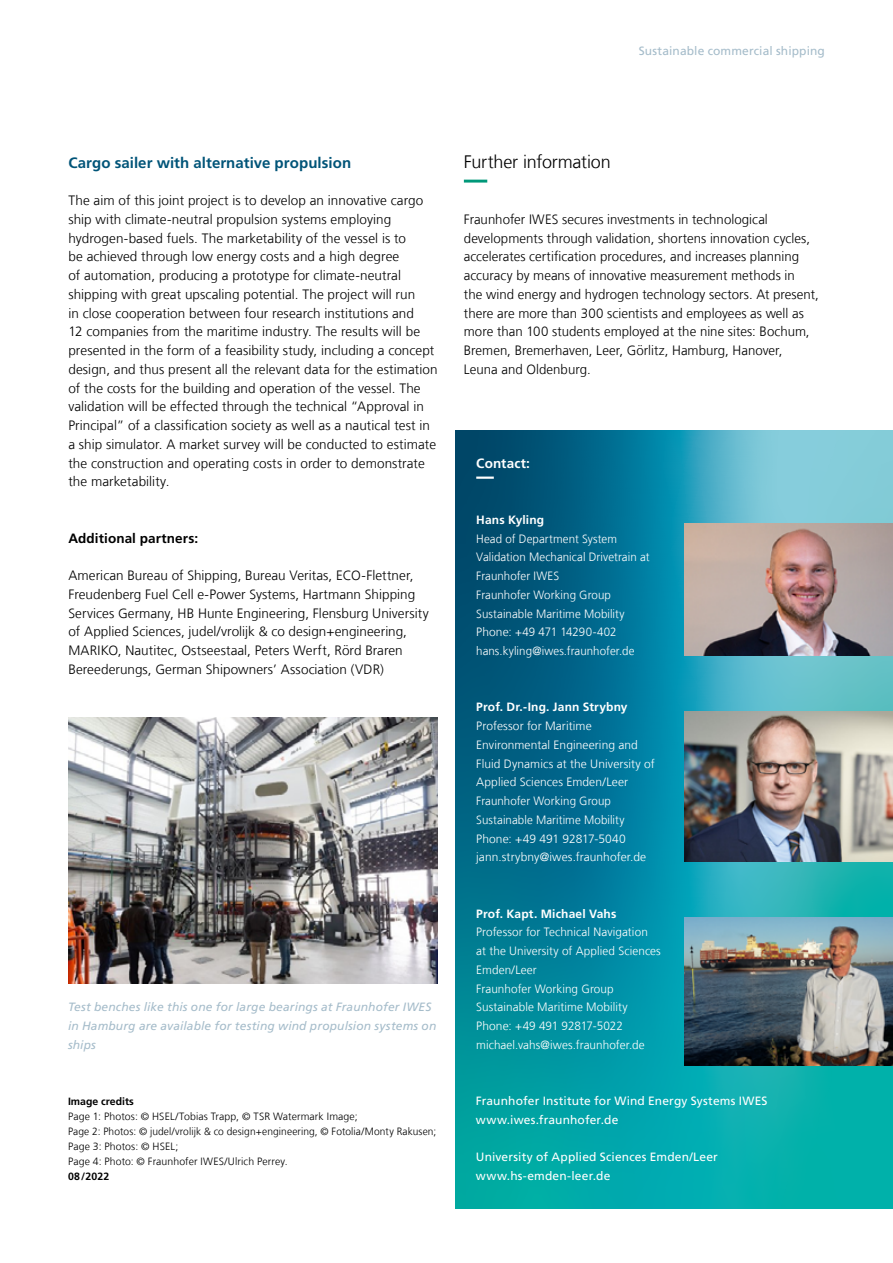
<style>
.page{position:relative;width:893px;height:1263px;background:#fff}
.page>*{position:absolute;margin:0;border:0;box-sizing:border-box;transform-origin:0 0}
.t1{font:300 18px "Frutiger LT Com";letter-spacing:-.01em;color:#000}
.t2{font:700 15px "Frutiger LT Com";letter-spacing:.005em;color:#005478}
.t3{font:300 13.5px/18.8px "Frutiger LT Com";letter-spacing:.005em;color:#000}
.t4{font:700 13.5px "Frutiger LT Com";letter-spacing:.01em;color:#000}
.t5{font:700 13.5px "Frutiger LT Com";letter-spacing:.01em;color:#fff}
.t6{font:300 12px/18.8px "Frutiger LT Com";letter-spacing:.005em;color:#fff}
.t7{font:300 12px/18.8px "Frutiger LT Com";letter-spacing:.005em;color:#fff;scale:.96 1}
.t8{font:12px/18.8px "Frutiger LT Com";letter-spacing:.015em;color:#fff}
.t9{font:italic 12px/18.8px "Frutiger LT Com";letter-spacing:.01em;color:#a5bcca}
.t10{font:700 12px "Frutiger LT Com";letter-spacing:.015em;color:#fff}
.t11{font:12px "Frutiger LT Com";letter-spacing:.01em;color:#a5bcca}
.t12{font:300 10.5px/15px "Frutiger LT Com";letter-spacing:.01em;color:#000}
.t13{font:700 10.5px "Frutiger LT Com";color:#000}
</style>
<div class="page">
<svg style="left:455px;top:430px;width:438px;height:779px;background:#0f8da1"></svg>
<svg style="left:476px;top:476px;width:192px;height:3px"></svg>
<svg style="left:464px;top:180px;width:24px;height:3px"></svg>
<img style="left:68px;top:717px;width:370px;height:266px">
<img style="left:685px;top:524px;width:208px;height:131px">
<img style="left:685px;top:711px;width:208px;height:150px">
<img style="left:685px;top:918px;width:208px;height:147px">
<p class="t11" style="left:639px;top:44px;width:188px">Sustainable commercial shipping</p>
<p class="t2" style="left:68px;top:154px;width:284px">Cargo sailer with alternative propulsion</p>
<p class="t3" style="left:68px;top:191px;width:371px">The aim of this joint project is to develop an innovative cargo ship with climate-neutral propulsion systems employing hydrogen-based fuels. The marketability of the vessel is to<br>be achieved through low energy costs and a high degree<br>of automation, producing a prototype for climate-neutral shipping with great upscaling potential. The project will run<br>in close cooperation between four research institutions and<br>12 companies from the maritime industry. The results will be presented in the form of a feasibility study, including a concept design, and thus present all the relevant data for the estimation of the costs for the building and operation of the vessel. The validation will be effected through the technical “Approval in Principal” of a classification society as well as a nautical test in a ship simulator. A market survey will be conducted to estimate the construction and operating costs in order to demonstrate the marketability.</p>
<p class="t4" style="left:68px;top:530px;width:131px">Additional partners:</p>
<p class="t3" style="left:68px;top:566px;width:362px">American Bureau of Shipping, Bureau Veritas, ECO-Flettner, Freudenberg Fuel Cell e-Power Systems, Hartmann Shipping Services Germany, HB Hunte Engineering, Flensburg University of Applied Sciences, judel/vrolijk &amp; co design+engineering, MARIKO, Nautitec, Ostseestaal, Peters Werft, Rörd Braren Bereederungs, German Shipowners’ Association (VDR)</p>
<p class="t9" style="left:68px;top:998px;width:370px">Test benches like this one for large bearings at Fraunhofer IWES in Hamburg are available for testing wind propulsion systems on ships</p>
<p class="t13" style="left:68px;top:1095px;width:67px">Image credits</p>
<p class="t12" style="left:68px;top:1109px;width:370px">Page 1: Photos: © HSEL/Tobias Trapp, © TSR Watermark Image;<br>Page 2: Photos: © judel/vrolijk &amp; co design+engineering, © Fotolia/Monty Rakusen; Page 3: Photos: © HSEL;<br>Page 4: Photo: © Fraunhofer IWES/Ulrich Perrey.</p>
<p class="t13" style="left:68px;top:1170px;width:43px">08/2022</p>
<h1 class="t1" style="left:464px;top:151px;width:148px">Further information</h1>
<p class="t3" style="left:464px;top:210px;width:357px">Fraunhofer IWES secures investments in technological developments through validation, shortens innovation cycles, accelerates certification procedures, and increases planning accuracy by means of innovative measurement methods in<br>the wind energy and hydrogen technology sectors. At present, there are more than 300 scientists and employees as well as more than 100 students employed at the nine sites: Bochum, Bremen, Bremerhaven, Leer, Görlitz, Hamburg, Hanover, Leuna and Oldenburg.</p>
<p class="t5" style="left:476px;top:455px;width:55px">Contact:</p>
<p class="t10" style="left:476px;top:513px;width:69px">Hans Kyling</p>
<p class="t7" style="left:476px;top:529px;width:182px">Head of Department System<br>Validation Mechanical Drivetrain at<br>Fraunhofer IWES<br>Fraunhofer Working Group<br>Sustainable Maritime Mobility<br>Phone: +49 471 14290-402 hans.kyling@iwes.fraunhofer.de</p>
<p class="t10" style="left:476px;top:700px;width:153px">Prof. Dr.-Ing. Jann Strybny</p>
<p class="t6" style="left:476px;top:717px;width:180px">Professor for Maritime<br>Environmental Engineering and<br>Fluid Dynamics at the University of<br>Applied Sciences Emden/Leer<br>Fraunhofer Working Group<br>Sustainable Maritime Mobility<br>Phone: +49 491 92817-5040 jann.strybny@iwes.fraunhofer.de</p>
<p class="t10" style="left:476px;top:906px;width:142px">Prof. Kapt. Michael Vahs</p>
<p class="t6" style="left:476px;top:923px;width:186px">Professor for Technical Navigation<br>at the University of Applied Sciences<br>Emden/Leer<br>Fraunhofer Working Group<br>Sustainable Maritime Mobility<br>Phone: +49 491 92817-5022 michael.vahs@iwes.fraunhofer.de</p>
<p class="t8" style="left:476px;top:1092px;width:293px">Fraunhofer Institute for Wind Energy Systems IWES www.iwes.fraunhofer.de</p>
<p class="t8" style="left:476px;top:1148px;width:243px">University of Applied Sciences Emden/Leer www.hs-emden-leer.de</p>
</div>
